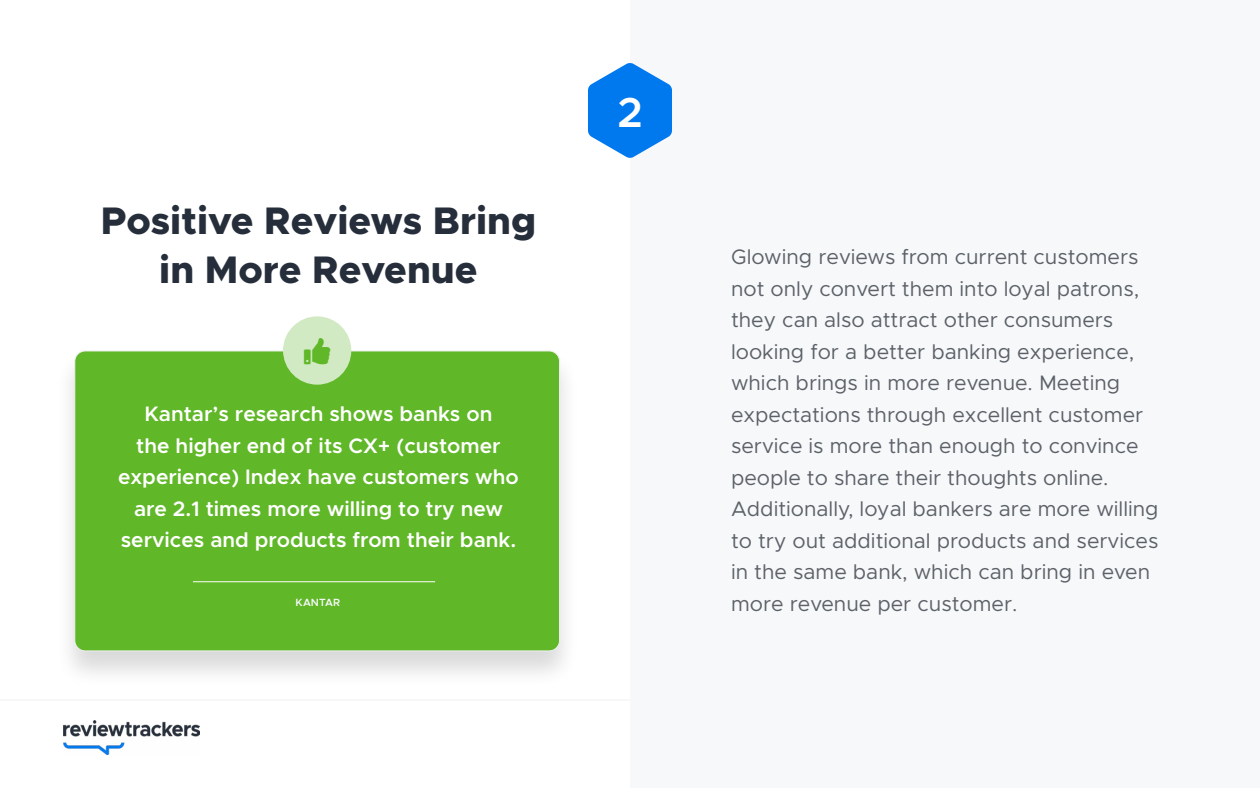
<style>
.page{position:relative;width:1260px;height:788px;background:#fff}
.page>*{position:absolute;margin:0;border:0;box-sizing:border-box;transform-origin:0 0}
.t1{font:600 42px "Metropolis";color:#fff}
.t2{font:800 38.5px/49px "Metropolis";color:#252e3a;text-align:center}
.t3{font:26.25px "Font Awesome 5 Pro Solid";color:#60b727}
.t4{font:21px/31.5px "Metropolis";color:#5c6168}
.t5{font:600 21px/31.5px "Metropolis";color:#fff;text-align:center}
.t6{font:600 10.5px "Metropolis";color:#f6f8fa}
</style>
<div class="page">
<img style="left:63px;top:720px;width:137px;height:34px">
<hr style="left:0;top:699px;width:1260px;height:1px;background:#eff0f0">
<div style="left:630px;top:0;width:630px;height:788px;background:#f6f8fa"></div>
<svg style="left:588px;top:63px;width:84px;height:95px"></svg>
<div style="left:55px;top:348px;width:525px;height:340px;background:#000;opacity:.15"></div>
<div style="left:75px;top:351px;width:485px;height:300px;background:#60b727;border-radius:10px"></div>
<div style="left:283px;top:316px;width:68px;height:68px;background:#d1eac3;border-radius:50%"></div>
<hr style="left:193px;top:581px;width:242px;height:1px;background:#fff">
<h2 class="t2" style="left:101px;top:196px;width:437px">Positive Reviews Bring in More Revenue</h2>
<p class="t3" style="left:304px;top:338px;width:28px">▼◆▲◆</p>
<p class="t5" style="left:118px;top:398px;width:402px">Kantar’s research shows banks on<br>the higher end of its CX+ (customer experience) Index have customers who are 2.1 times more willing to try new services and products from their bank.</p>
<p class="t6" style="left:296px;top:595px;width:46px">KANTAR</p>
<h1 class="t1" style="left:617px;top:86px;width:27px">2</h1>
<p class="t4" style="left:731px;top:241px;width:429px">Glowing reviews from current customers not only convert them into loyal patrons, they can also attract other consumers looking for a better banking experience, which brings in more revenue. Meeting expectations through excellent customer service is more than enough to convince people to share their thoughts online.<br>Additionally, loyal bankers are more willing to try out additional products and services in the same bank, which can bring in even more revenue per customer.</p>
</div>
